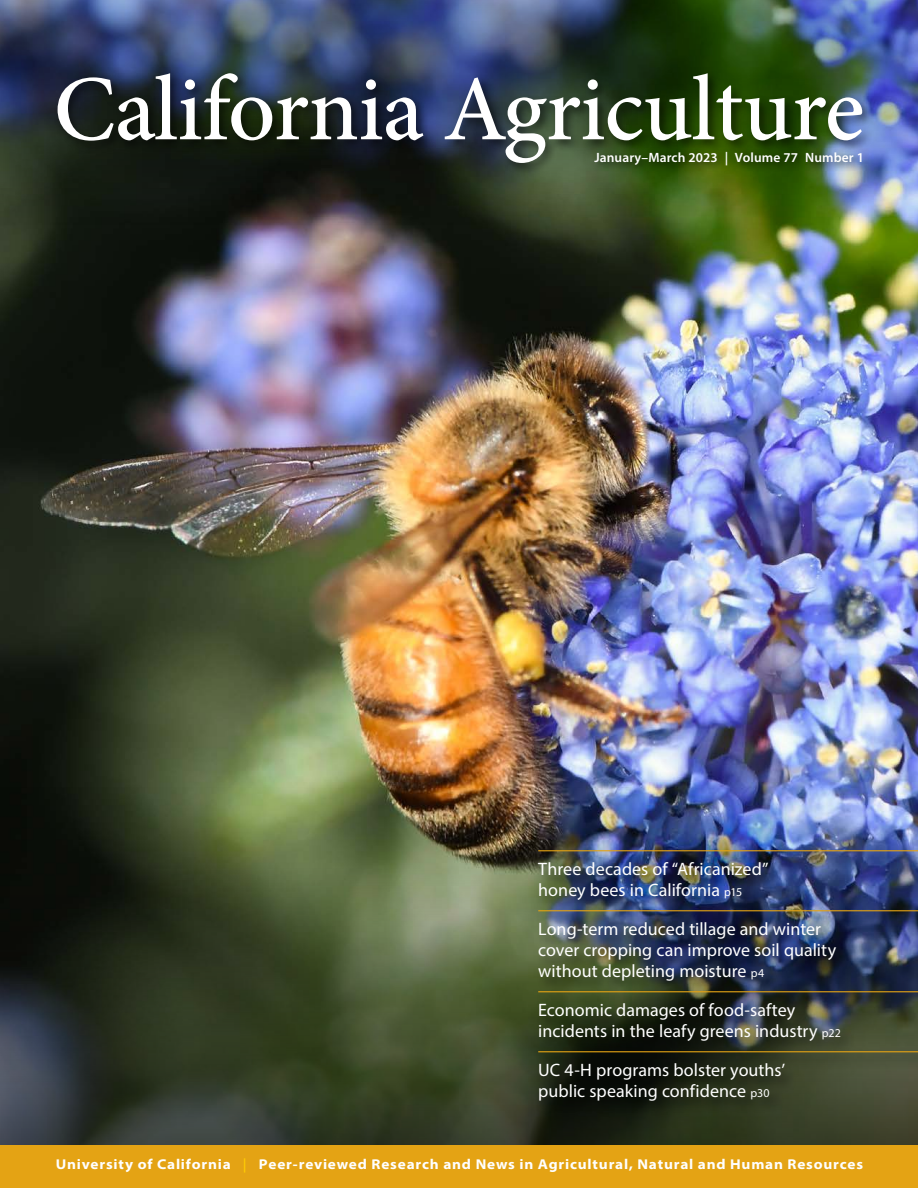
<style>
.page{position:relative;width:918px;height:1188px;background:#fff}
.page>*{position:absolute;margin:0;border:0;box-sizing:border-box;transform-origin:0 0}
.t1{font:500 93px "Minion Pro";letter-spacing:-.01em;color:#fff}
.t2{font:18px/21px "Myriad Pro";color:#fff}
.t3{font:700 semi-expanded 14.25px "Myriad Pro";letter-spacing:.055em;color:#fff}
.t4{font:600 13.5px "Myriad Pro";letter-spacing:.01em;color:#fff}
.s1{font-size:12px}
.s2{font-family:"Minion Pro";font-stretch:normal;color:#ffcd03}
</style>
<div class="page">
<img style="left:0;top:229px;width:918px;height:558px">
<img style="left:0;top:0;width:918px;height:229px">
<img style="left:0;top:787px;width:918px;height:358px">
<div style="left:0;top:1145px;width:918px;height:43px;background:#e4a314"></div>
<div style="left:537px;top:848px;width:381px;height:269px;background:#000;opacity:.62"></div>
<hr style="left:538px;top:850px;width:380px;height:1px;background:#e4a314">
<hr style="left:538px;top:910px;width:380px;height:1px;background:#e4a314">
<hr style="left:538px;top:991px;width:380px;height:1px;background:#e4a314">
<hr style="left:538px;top:1051px;width:380px;height:1px;background:#e4a314">
<div style="left:54px;top:69px;width:821px;height:107px;background:#000;opacity:.56"></div>
<div style="left:590px;top:147px;width:283px;height:28px;background:#000;opacity:.75"></div>
<h1 class="t1" style="left:54px;top:47px;width:812px">California Agriculture</h1>
<p class="t4" style="left:594px;top:149px;width:271px">January–March 2023 | Volume 77 Number 1</p>
<p class="t2" style="left:538px;top:859px;width:232px">Three decades of “Africanized” honey bees in California <span class="s1">p15</span></p>
<p class="t2" style="left:538px;top:919px;width:299px">Long-term reduced tillage and winter cover cropping can improve soil quality without depleting moisture <span class="s1">p4</span></p>
<p class="t2" style="left:538px;top:1000px;width:304px">Economic damages of food-saftey incidents in the leafy greens industry <span class="s1">p22</span></p>
<p class="t2" style="left:538px;top:1060px;width:249px">UC 4-H programs bolster youths’ public speaking confidence <span class="s1">p30</span></p>
<p class="t3" style="left:56px;top:1155px;width:809px">University of California <span class="s2">|</span> Peer-reviewed Research and News in Agricultural, Natural and Human Resources</p>
</div>
